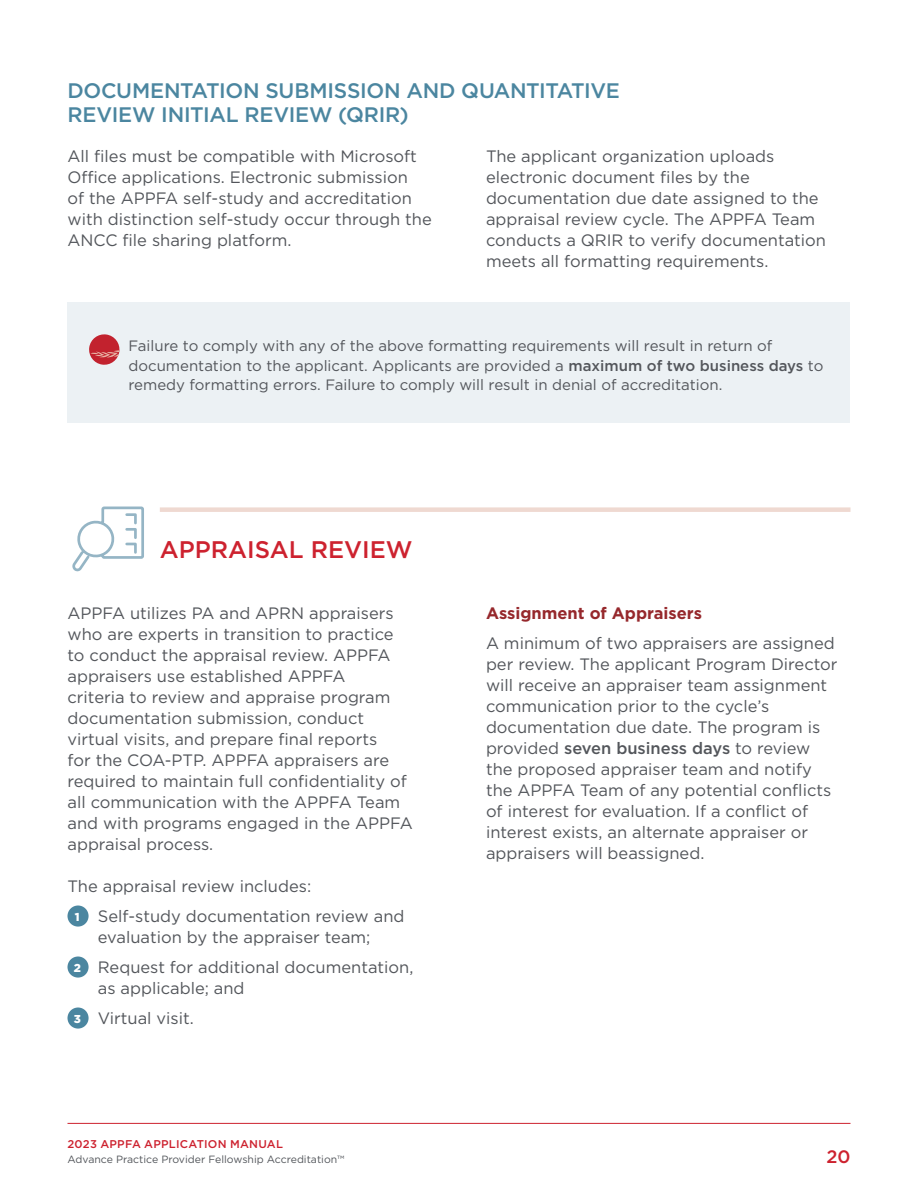
<style>
.page{position:relative;width:918px;height:1188px;background:#fff}
.page>*{position:absolute;margin:0;border:0;box-sizing:border-box;transform-origin:0 0}
.t1{font:500 24px "Gotham";color:#cd222f}
.t2{font:500 21px/24px "Gotham";letter-spacing:-.015em;color:#4b86a0}
.t3{font:500 18px "Gotham";color:#cd222f}
.t4{font:16.5px/21px "Gotham";color:#53565b}
.t5{font:700 16.5px "Gotham";color:#96282c}
.t6{font:15px/19.5px "Gotham";color:#53565b}
.t7{font:500 11.25px "Gotham";letter-spacing:.02em;color:#cd222f}
.t8{font:10.5px "Gotham";color:#53565b}
.s1{font-weight:500}
.s2{font-weight:900;font-size:11.55px;color:#fff}
</style>
<div class="page">
<div style="left:67px;top:906px;width:22px;height:21px;background:#4b86a0;border-radius:50%"></div>
<div style="left:67px;top:957px;width:22px;height:21px;background:#4b86a0;border-radius:50%"></div>
<div style="left:67px;top:1008px;width:22px;height:21px;background:#4b86a0;border-radius:50%"></div>
<div style="left:68px;top:302px;width:782px;height:121px;background:#ecf1f4"></div>
<svg style="left:89px;top:334px;width:30px;height:31px"></svg>
<div style="left:160px;top:507px;width:690px;height:5px;background:#efd9d1"></div>
<svg style="left:72px;top:507px;width:72px;height:64px"></svg>
<hr style="left:68px;top:1123px;width:782px;height:1px;background:#cd222f">
<p class="t2" style="left:68px;top:78px;width:554px">DOCUMENTATION SUBMISSION AND QUANTITATIVE<br>REVIEW INITIAL REVIEW (QRIR)</p>
<p class="t4" style="left:68px;top:145px;width:366px">All files must be compatible with Microsoft Office applications. Electronic submission<br>of the APPFA self-study and accreditation with distinction self-study occur through the ANCC file sharing platform.</p>
<p class="t4" style="left:486px;top:145px;width:342px">The applicant organization uploads electronic document files by the documentation due date assigned to the appraisal review cycle. The APPFA Team conducts a QRIR to verify documentation meets all formatting requirements.</p>
<p class="t6" style="left:128px;top:336px;width:696px">Failure to comply with any of the above formatting requirements will result in return of documentation to the applicant. Applicants are provided a <span class="s1">maximum of two business days</span> to remedy formatting errors. Failure to comply will result in denial of accreditation.</p>
<h1 class="t1" style="left:160px;top:534px;width:254px">APPRAISAL REVIEW</h1>
<p class="t4" style="left:68px;top:602px;width:347px">APPFA utilizes PA and APRN appraisers who are experts in transition to practice to conduct the appraisal review. APPFA appraisers use established APPFA<br>criteria to review and appraise program documentation submission, conduct virtual visits, and prepare final reports<br>for the COA-PTP. APPFA appraisers are required to maintain full confidentiality of all communication with the APPFA Team and with programs engaged in the APPFA appraisal process.</p>
<p class="t4" style="left:75px;top:871px;width:331px;line-height:29.8px;text-indent:-7px">The appraisal review includes:<br><span class="s2">1</span> Self-study documentation review and</p>
<p class="t4" style="left:74px;top:922px;width:341px;line-height:30px;text-indent:24px">evaluation by the appraiser team;<br><span class="s2">2</span> Request for additional documentation,</p>
<p class="t4" style="left:74px;top:973px;width:172px;line-height:30px;text-indent:24px">as applicable; and<br><span class="s2">3</span> Virtual visit.</p>
<p class="t5" style="left:486px;top:602px;width:218px">Assignment of Appraisers</p>
<p class="t4" style="left:486px;top:632px;width:353px">A minimum of two appraisers are assigned per review. The applicant Program Director will receive an appraiser team assignment communication prior to the cycle’s documentation due date. The program is provided <span class="s1">seven business days</span> to review the proposed appraiser team and notify the APPFA Team of any potential conflicts of interest for evaluation. If a conflict of interest exists, an alternate appraiser or appraisers will beassigned.</p>
<p class="t7" style="left:68px;top:1137px;width:217px">2023 APPFA APPLICATION MANUAL</p>
<p class="t8" style="left:68px;top:1152px;width:279px">Advance Practice Provider Fellowship Accreditation™</p>
<p class="t3" style="left:826px;top:1145px;width:26px">20</p>
</div>
